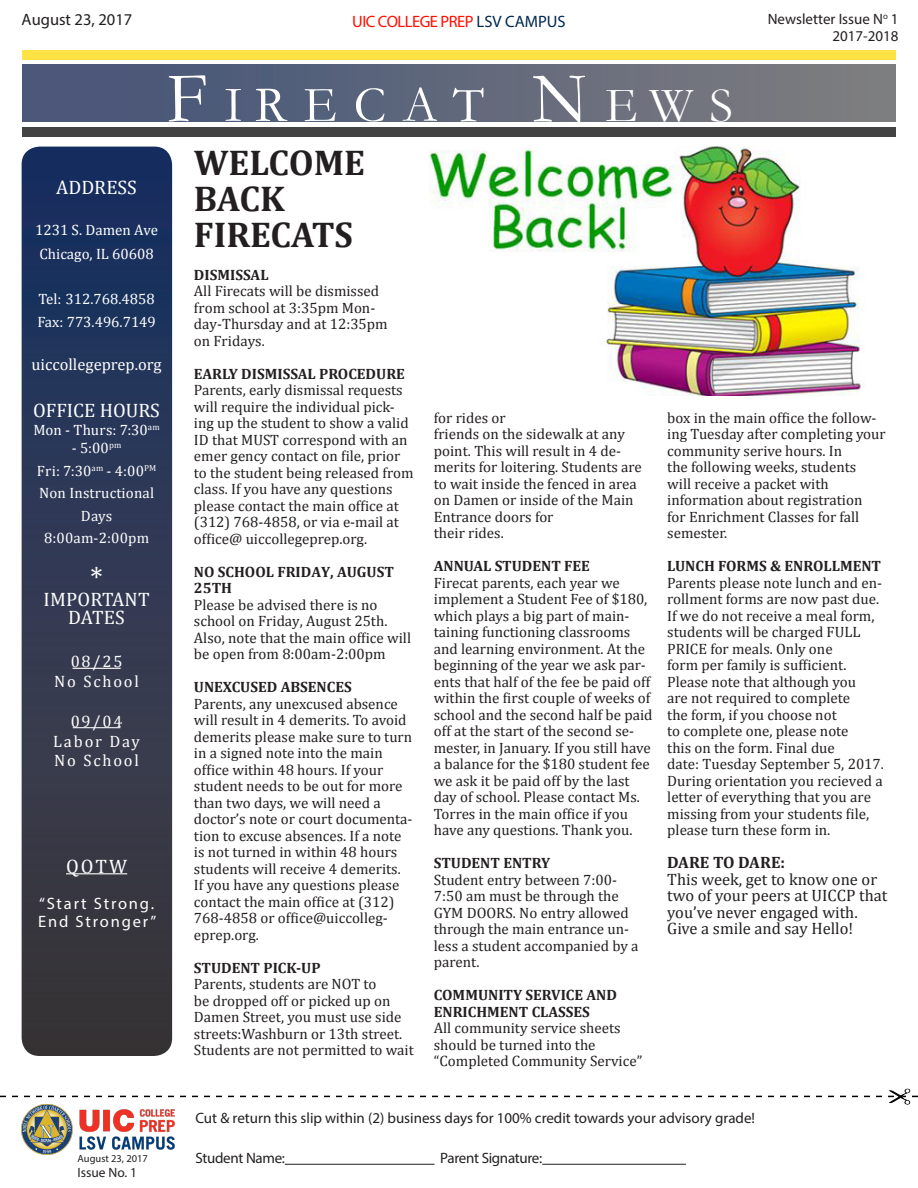
<style>
.page{position:relative;width:918px;height:1188px;background:#fff}
.page>*{position:absolute;margin:0;border:0;box-sizing:border-box;transform-origin:0 0}
.t1{font:51px "Garamond";letter-spacing:.33em;color:#fff}
.t2{font:700 36px/36px "Cambria";color:#231f20}
.t3{font:30px "Cambria";color:#fff}
.t4{font:19.5px/18px "Cambria";color:#fff;text-align:center}
.t5{font:16.5px/16.5px "Cambria";color:#231f20}
.t6{font:16.5px/19.8px "Cambria";letter-spacing:.11em;color:#fff;text-align:center}
.t7{font:16.5px/18px "Myriad Pro";letter-spacing:.11em;color:#fff}
.t8{font:16.5px "Myriad Pro";letter-spacing:-.03em;color:#ff0f00}
.t9{font:16.5px "Cambria";color:#fff}
.t10{font:16.5px "Myriad Pro";color:#231f20}
.t11{font:700 16.5px "Cambria";color:#231f20}
.t12{font:15px/16.5px "Cambria";color:#231f20}
.t13{font:15px/22.5px "Cambria";color:#fff}
.t14{font:700 15px "Cambria";color:#231f20}
.t15{font:15px/17.4px "Myriad Pro";color:#231f20;text-align:right}
.t16{font:15px "Myriad Pro";letter-spacing:-.02em;color:#231f20}
.t17{font:13.5px "Myriad Pro";color:#231f20}
.t18{font:10.5px "Myriad Pro";color:#231f20}
.s1{color:#00294f}
.s2{font-size:72px}
.s3{font-size:49.5px}
.s4{font-weight:700}
</style>
<div class="page">
<img style="left:429px;top:147px;width:436px;height:249px">
<div style="left:22px;top:50px;width:874px;height:9px;background:#ffe344"></div>
<div style="left:22px;top:64px;width:874px;height:58px;background:linear-gradient(to right,#445378,#7e7e80)"></div>
<div style="left:22px;top:127px;width:874px;height:10px;background:#434343"></div>
<div style="left:22px;top:147px;width:150px;height:909px;background:linear-gradient(to bottom,#1a3265,#403a3a);border-radius:18px"></div>
<hr style="left:66px;top:873px;width:61px;height:1px;background:#fff">
<hr style="left:73px;top:668px;width:48px;height:1px;background:#fff">
<hr style="left:73px;top:727px;width:47px;height:1px;background:#fff">
<img style="left:22px;top:1105px;width:153px;height:49px">
<hr style="left:285px;top:1164px;width:150px;height:1px;background:#231f20">
<hr style="left:542px;top:1164px;width:144px;height:1px;background:#231f20">
<svg style="left:0;top:1096px;width:918px;height:1px"></svg>
<img style="left:888px;top:1088px;width:23px;height:17px">
<p class="t10" style="left:22px;top:9px;width:112px">August 23, 2017</p>
<p class="t15" style="left:768px;top:10px;width:132px">Newsletter Issue N<sup>o</sup> 1<br>2017-2018</p>
<p class="t8" style="left:352px;top:11px;width:215px">UIC COLLEGE PREP <span class="s1">LSV CAMPUS</span></p>
<p class="t1" style="left:167px;top:74px;width:568px"><span class="s2">F</span>IRECAT <span class="s2">N</span><span class="s3">EWS</span></p>
<h3 class="t4" style="left:56px;top:178px;width:82px">ADDRESS</h3>
<p class="t13" style="left:35px;top:219px;width:124px;line-height:23.4px">1231 S. Damen Ave<br>Chicago, IL 60608</p>
<p class="t13" style="left:37px;top:287px;width:120px;line-height:23.4px">Tel: 312.768.4858<br>Fax: 773.496.7149</p>
<p class="t9" style="left:32px;top:355px;width:132px">uiccollegeprep.org</p>
<h3 class="t4" style="left:33px;top:401px;width:128px">OFFICE HOURS</h3>
<p class="t13" style="left:33px;top:419px;width:128px">Mon - Thurs: 7:30<sup>am</sup></p>
<p class="t13" style="left:37px;top:437px;width:121px;text-align:center">- 5:00<sup>pm<br></sup>Fri: 7:30<sup>am</sup> - 4:00<sup>PM<br></sup>Non Instructional<br>Days<br>8:00am-2:00pm</p>
<h3 class="t3" style="left:90px;top:560px;width:14px">*</h3>
<h3 class="t4" style="left:44px;top:590px;width:108px">IMPORTANT<br>DATES</h3>
<p class="t6" style="left:54px;top:652px;width:86px">08/25<br>No School</p>
<p class="t6" style="left:53px;top:711px;width:88px">09/04<br>Labor Day<br>No School</p>
<h3 class="t4" style="left:66px;top:857px;width:63px">QOTW</h3>
<p class="t7" style="left:38px;top:894px;width:120px">“Start Strong.<br>End Stronger”</p>
<p class="t2" style="left:194px;top:143px;width:173px">WELCOME<br>BACK</p>
<p class="t2" style="left:194px;top:215px;width:160px">FIRECATS</p>
<p class="t12" style="left:194px;top:266px;width:195px"><span class="s4">DISMISSAL<br></span>All Firecats will be dismissed from school at 3:35pm Mon&shy;day-Thursday and at 12:35pm on Fridays.</p>
<p class="t14" style="left:194px;top:363px;width:213px">EARLY DISMISSAL PROCEDURE</p>
<p class="t12" style="left:194px;top:382px;width:221px">Parents, early dismissal requests will require the individual pick&shy;ing up the student to show a valid<br>ID that MUST correspond with an emer gency contact on file, prior to the student being released from class. If you have any questions please contact the main office at (312) 768-4858, or via e-mail at office@ uiccollegeprep.org.</p>
<p class="t12" style="left:194px;top:563px;width:219px"><span class="s4">NO SCHOOL FRIDAY, AUGUST<br>25TH<br></span>Please be advised there is no school on Friday, August 25th.<br>Also, note that the main office will be open from 8:00am-2:00pm</p>
<p class="t14" style="left:194px;top:676px;width:159px">UNEXCUSED ABSENCES</p>
<p class="t12" style="left:194px;top:695px;width:205px">Parents, any unexcused absence</p>
<p class="t12" style="left:194px;top:712px;width:220px">will result in 4 demerits. To avoid demerits please make sure to turn in a signed note into the main office within 48 hours. If your student needs to be out for more than two days, we will need a doctor’s note or court documenta&shy;tion to excuse absences. If a note is not turned in within 48 hours students will receive 4 demerits.<br>If you have any questions please contact the main office at (312)<br>768-4858 or office@uiccolleg&shy;eprep.org.</p>
<p class="t14" style="left:194px;top:957px;width:128px">STUDENT PICK-UP</p>
<p class="t12" style="left:194px;top:976px;width:221px">Parents, students are NOT to<br>be dropped off or picked up on<br>Damen Street, you must use side streets:Washburn or 13th street.<br>Students are not permitted to wait</p>
<p class="t12" style="left:434px;top:409px;width:73px">for rides or</p>
<p class="t12" style="left:434px;top:426px;width:210px">friends on the sidewalk at any point. This will result in 4 de&shy;merits for loitering. Students are to wait inside the fenced in area on Damen or inside of the Main<br>Entrance doors for</p>
<p class="t12" style="left:434px;top:525px;width:71px">their rides.</p>
<p class="t14" style="left:434px;top:555px;width:158px">ANNUAL STUDENT FEE</p>
<p class="t12" style="left:434px;top:574px;width:220px">Firecat parents, each year we implement a Student Fee of $180, which plays a big part of main&shy;taining functioning classrooms and learning environment. At the beginning of the year we ask par&shy;ents that half of the fee be paid off within the first couple of weeks of school and the second half be paid off at the start of the second se&shy;mester, in January. If you still have a balance for the $180 student fee we ask it be paid off by the last day of school. Please contact Ms.<br>Torres in the main office if you have any questions. Thank you.</p>
<p class="t14" style="left:434px;top:852px;width:118px">STUDENT ENTRY</p>
<p class="t12" style="left:434px;top:871px;width:185px">Student entry between 7:00-</p>
<p class="t12" style="left:434px;top:888px;width:186px">7:50 am must be through the</p>
<p class="t12" style="left:434px;top:904px;width:197px">GYM DOORS. No entry allowed</p>
<p class="t12" style="left:434px;top:921px;width:206px">through the main entrance un&shy;less a student accompanied by a parent.</p>
<p class="t14" style="left:434px;top:984px;width:185px">COMMUNITY SERVICE AND</p>
<p class="t14" style="left:434px;top:1001px;width:158px">ENRICHMENT CLASSES</p>
<p class="t12" style="left:434px;top:1020px;width:188px">All community service sheets</p>
<p class="t12" style="left:434px;top:1036px;width:163px">should be turned into the</p>
<p class="t12" style="left:434px;top:1053px;width:210px">“Completed Community Service”</p>
<p class="t12" style="left:667px;top:409px;width:220px">box in the main office the follow&shy;ing Tuesday after completing your</p>
<p class="t12" style="left:667px;top:442px;width:176px">community serive hours. In</p>
<p class="t12" style="left:667px;top:459px;width:191px">the following weeks, students</p>
<p class="t12" style="left:667px;top:475px;width:163px">will receive a packet with</p>
<p class="t12" style="left:667px;top:492px;width:197px">information about registration</p>
<p class="t12" style="left:667px;top:508px;width:194px">for Enrichment Classes for fall semester.</p>
<p class="t12" style="left:667px;top:558px;width:218px"><span class="s4">LUNCH FORMS &amp; ENROLLMENT<br></span>Parents please note lunch and en&shy;rollment forms are now past due.<br>If we do not receive a meal form, students will be charged FULL<br>PRICE for meals. Only one<br>form per family is sufficient.<br>Please note that although you<br>are not required to complete<br>the form, if you choose not<br>to complete one, please note<br>this on the form. Final due<br>date: Tuesday September 5, 2017.<br>During orientation you recieved a letter of everything that you are missing from your students file, please turn these form in.</p>
<p class="t11" style="left:667px;top:851px;width:119px">DARE TO DARE:</p>
<p class="t5" style="left:667px;top:871px;width:222px">This week, get to know one or two of your peers at UICCP that you’ve never engaged with.<br>Give a smile and say Hello!</p>
<p class="t15" style="left:195px;top:1109px;width:561px">Cut &amp; return this slip within (2) business days for 100% credit towards your advisory grade!</p>
<p class="t18" style="left:78px;top:1152px;width:72px">August 23, 2017</p>
<p class="t16" style="left:195px;top:1148px;width:91px">Student Name:</p>
<p class="t16" style="left:440px;top:1148px;width:103px">Parent Signature:</p>
<p class="t17" style="left:78px;top:1164px;width:61px">Issue No. 1</p>
</div>
